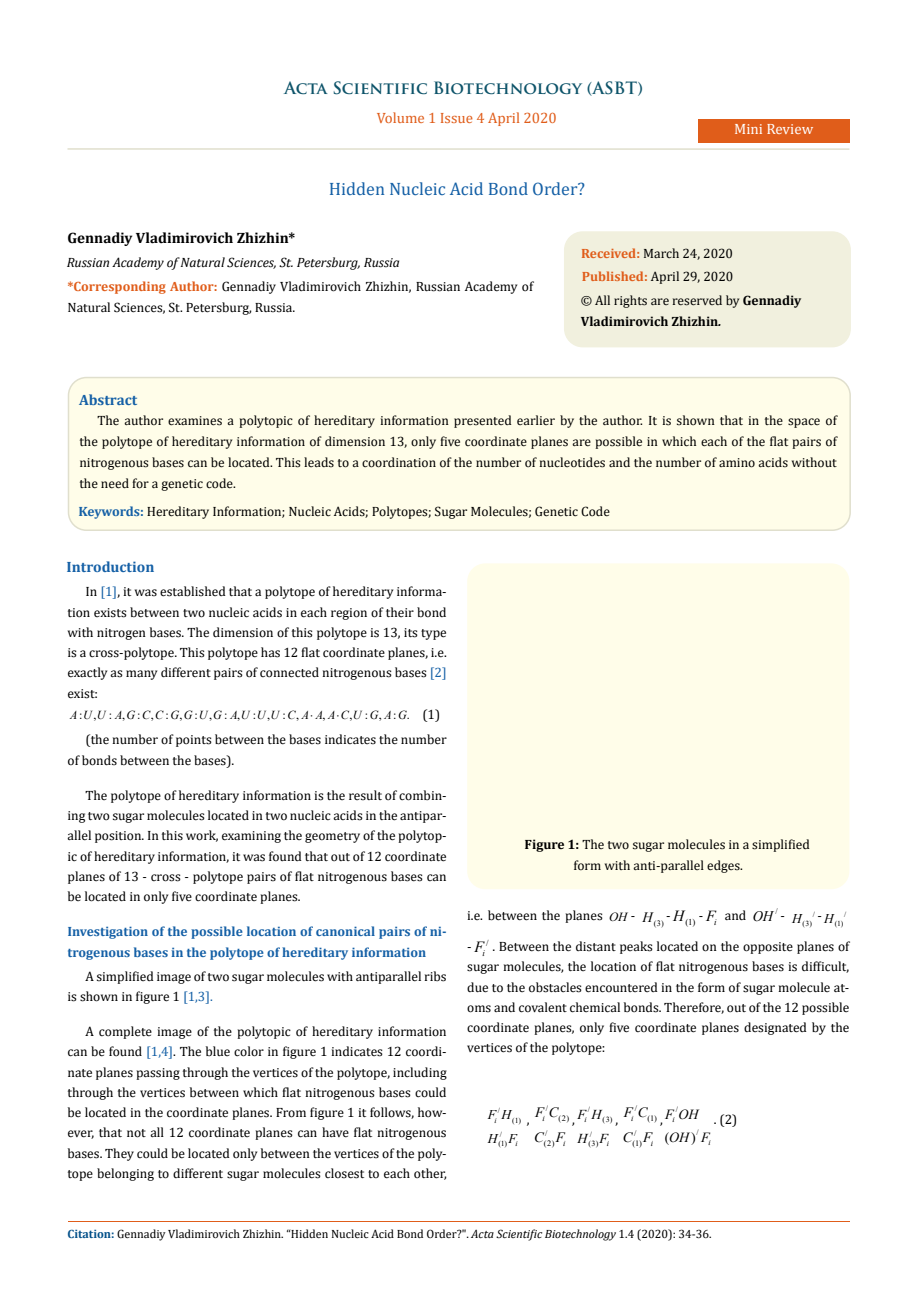
<style>
.page{position:relative;width:917px;height:1314px;background:#fff}
.page>*{position:absolute;margin:0;border:0;box-sizing:border-box;transform-origin:0 0}
.t1{font:18px "Cambria";color:#1560a6}
.t2{font:700 16.5px "Trajan Pro";color:#0e546a}
.t3{font:700 15px "Cambria";color:#000}
.t4{font:15px "Cambria";color:#e05d1a}
.t5{font:700 15px "Cambria";color:#1560a6}
.t6{font:15px "Cambria";color:#fff}
.t7{font:italic 14.25px/25.2px "Times New Roman";color:#000}
.t8{font:italic 14.1px/25px "Times New Roman";color:#000}
.t9{font:italic 13.95px "Times New Roman";color:#000}
.t10{font:13.95px "Times New Roman";color:#000}
.t11{font:13.5px/20.2px "Cambria";color:#000;text-align:justify}
.t12{font:italic 13.5px/24.6px "Cambria";color:#000}
.t13{font:700 13.5px/20.2px "Cambria";color:#1560a6}
.t14{font:700 13.5px "Cambria";color:#000}
.t15{font:italic 13.5px/24px "Times New Roman";color:#000}
.t16{font:italic 13.35px/23.5px "Times New Roman";color:#000}
.t17{font:italic 12.15px "Times New Roman";letter-spacing:.435em;color:#000}
.t18{font:12.15px "Times New Roman";color:#000}
.t19{font:12px "Cambria";color:#000}
.t20{font:8.4px "Times New Roman";color:#000}
.t21{font:8.25px/10.1px "Times New Roman";color:#000}
.t22{font:italic 8.25px "Times New Roman";color:#000}
.t23{font:8.1px "Times New Roman";color:#000}
.t24{font:italic 8.1px "Times New Roman";color:#000}
.t25{font:7.8px/9.6px "Times New Roman";color:#000}
.t26{font:italic 7.8px "Times New Roman";color:#000}
.t27{font:7.65px/9.4px "Times New Roman";color:#000}
.t28{font:italic 7.65px "Times New Roman";color:#000}
.s1{font-weight:700;font-style:normal;color:#e05d1a}
.s2{font-style:normal}
.s3{font-weight:700;color:#e05d1a}
.s4{font-weight:700}
.s5{font-style:italic}
.s6{font-weight:700;color:#1560a6}
.s7{color:#1560a6}
.s8{font-family:"Times New Roman";font-style:italic;font-size:14.25px}
.s9{font-family:"Times New Roman";font-style:italic;font-size:15.45px}
.s10{font-family:"Times New Roman";font-style:italic;font-size:15.3px}
.s11{font-family:"Times New Roman";font-style:italic;font-size:14.55px}
.s12{font-weight:700;color:#035089}
</style>
<div class="page">
<div style="left:698px;top:119px;width:151px;height:23px;background:#e05d1a"></div>
<div style="left:68px;top:378px;width:782px;height:152px;background:#fffde9;border-radius:18px"></div>
<div style="left:68px;top:377px;width:782px;height:154px;border:2px solid #e0dfcd;border-radius:18px"></div>
<div style="left:564px;top:232px;width:286px;height:115px;background:#f1f0de;border-radius:18px"></div>
<div style="left:564px;top:231px;width:286px;height:116px;border:2px solid #f1f0de;border-radius:18px"></div>
<div style="left:467px;top:563px;width:382px;height:326px;background:#fffde9;border-radius:18px"></div>
<hr style="left:67px;top:148px;width:782px;height:2px;background:#e0dfcd">
<hr style="left:68px;top:1221px;width:781px;height:1px;background:#e05d1a">
<p class="t2" style="left:284px;top:77px;width:360px">Acta Scientific Biotechnology (ASBT)</p>
<p class="t4" style="left:376px;top:109px;width:182px">Volume 1 Issue 4 April 2020</p>
<h1 class="t1" style="left:329px;top:179px;width:258px">Hidden Nucleic Acid Bond Order?</h1>
<p class="t6" style="left:734px;top:120px;width:81px">Mini Review</p>
<p class="t3" style="left:68px;top:227px;width:229px">Gennadiy Vladimirovich Zhizhin*</p>
<p class="t12" style="left:67px;top:249px;width:468px">Russian Academy of Natural Sciences, St. Petersburg, Russia<br><span class="s1">*Corresponding Author:</span> <span class="s2">Gennadiy Vladimirovich Zhizhin, Russian Academy of</span></p>
<p class="t11" style="left:67px;top:298px;width:229px">Natural Sciences, St. Petersburg, Russia.</p>
<p class="t5" style="left:79px;top:389px;width:60px">Abstract</p>
<p class="t11" style="left:580px;top:241px;width:222px;line-height:23.5px;text-align:left"><span class="s3">Received:</span> March 24, 2020<br><span class="s3">Published:</span> April 29, 2020<br>© All rights are reserved by <span class="s4">Gennadiy</span></p>
<p class="t14" style="left:580px;top:312px;width:142px">Vladimirovich Zhizhin<span class="s5">.</span></p>
<p class="t11" style="left:79px;top:410px;width:759px;line-height:21px;text-indent:18px">The author examines a polytopic of hereditary information presented earlier by the author. It is shown that in the space of the polytope of hereditary information of dimension 13, only five coordinate planes are possible in which each of the flat pairs of nitrogenous bases can be located. This leads to a coordination of the number of nucleotides and the number of amino acids without the need for a genetic code.</p>
<p class="t11" style="left:78px;top:501px;width:533px"><span class="s6">Keywords:</span> Hereditary Information; Nucleic Acids; Polytopes; Sugar Molecules; Genetic Code</p>
<p class="t5" style="left:67px;top:556px;width:89px">Introduction</p>
<p class="t11" style="left:67px;top:582px;width:381px;text-indent:18px">In <span class="s7">[1]</span>, it was established that a polytope of hereditary informa&shy;tion exists between two nucleic acids in each region of their bond with nitrogen bases. The dimension of this polytope is 13, its type is a cross-polytope. This polytope has 12 flat coordinate planes, i.e. exactly as many different pairs of connected nitrogenous bases <span class="s7">[2] </span>exist:</p>
<p class="t17" style="left:70px;top:707px;width:338px">AUU AGCC GGUG AU UU CAAACU GAG</p>
<p class="t11" style="left:85px;top:702px;width:363px;line-height:25.3px;text-indent:337px">(1) (the number of points between the bases indicates the number</p>
<p class="t11" style="left:67px;top:750px;width:168px">of bonds between the bases).</p>
<p class="t11" style="left:67px;top:785px;width:381px;text-indent:18px">The polytope of hereditary information is the result of combin&shy;ing two sugar molecules located in two nucleic acids in the antipar&shy;allel position. In this work, examining the geometry of the polytop&shy;ic of hereditary information, it was found that out of 12 coordinate planes of 13 - cross - polytope pairs of flat nitrogenous bases can be located in only five coordinate planes.</p>
<p class="t13" style="left:67px;top:921px;width:381px">Investigation of the possible location of canonical pairs of ni&shy;trogenous bases in the polytope of hereditary information</p>
<p class="t11" style="left:67px;top:966px;width:381px;text-indent:18px">A simplified image of two sugar molecules with antiparallel ribs is shown in figure 1 <span class="s7">[1,3].</span></p>
<p class="t11" style="left:67px;top:1021px;width:381px;text-indent:18px">A complete image of the polytopic of hereditary information can be found <span class="s7">[1,4]</span>. The blue color in figure 1 indicates 12 coordi&shy;nate planes passing through the vertices of the polytope, including through the vertices between which flat nitrogenous bases could be located in the coordinate planes. From figure 1 it follows, how&shy;ever, that not all 12 coordinate planes can have flat nitrogenous bases. They could be located only between the vertices of the poly&shy;tope belonging to different sugar molecules closest to each other,</p>
<p class="t18" style="left:79px;top:707px;width:221px">:, :,:,:,:,:, :, :,</p>
<p class="t18" style="left:322px;top:707px;width:5px">,</p>
<p class="t18" style="left:349px;top:707px;width:62px">, :,:.</p>
<p class="t11" style="left:573px;top:834px;width:238px;line-height:21px;text-indent:-49px"><span class="s4">Figure 1:</span> The two sugar molecules in a simplified form with anti-parallel edges.</p>
<p class="t20" style="left:775px;top:906px;width:4px">/</p>
<p class="t11" style="left:467px;top:905px;width:319px">i.e. between the planes <sub>OH</sub> - <span class="s8">H</span><sub>(3)</sub> - <span class="s9">H</span><sub>(1)</sub> - <span class="s10">F</span><sub>i</sub> and <span class="s11">OH</span> -</p>
<p class="t25" style="left:812px;top:909px;width:4px">/</p>
<p class="t25" style="left:792px;top:918px;width:22px"><sup>H</sup>(3)</p>
<p class="t11" style="left:817px;top:905px;width:30px">- <sup>/</sup></p>
<p class="t27" style="left:824px;top:919px;width:20px"><sup>H</sup>(1)</p>
<p class="t11" style="left:467px;top:936px;width:23px">- <sup>/</sup></p>
<p class="t11" style="left:467px;top:936px;width:384px;text-indent:7px"><span class="s9">F</span><sub>i</sub> . Between the distant peaks located on the opposite planes of sugar molecules, the location of flat nitrogenous bases is difficult, due to the obstacles encountered in the form of sugar molecule at&shy;oms and covalent chemical bonds. Therefore, out of the 12 possible coordinate planes, only five coordinate planes designated by the vertices of the polytope:</p>
<p class="t21" style="left:546px;top:1103px;width:4px">/</p>
<p class="t21" style="left:634px;top:1103px;width:4px">/</p>
<p class="t23" style="left:675px;top:1104px;width:4px">/</p>
<p class="t25" style="left:587px;top:1105px;width:4px">/</p>
<p class="t7" style="left:534px;top:1099px;width:32px">F C<br>C F</p>
<p class="t8" style="left:623px;top:1100px;width:31px">F C<br>C F</p>
<p class="t27" style="left:498px;top:1106px;width:4px">/</p>
<p class="t9" style="left:665px;top:1104px;width:35px">F OH</p>
<p class="t15" style="left:577px;top:1102px;width:32px">F H<br>H F</p>
<p class="t16" style="left:487px;top:1103px;width:30px">F H<br>H F</p>
<p class="t11" style="left:526px;top:1109px;width:4px">,</p>
<p class="t11" style="left:713px;top:1109px;width:25px">. (2)</p>
<p class="t21" style="left:558px;top:1113px;width:12px">(2)</p>
<p class="t21" style="left:647px;top:1113px;width:11px">(1)</p>
<p class="t22" style="left:542px;top:1112px;width:4px">i</p>
<p class="t22" style="left:631px;top:1112px;width:4px">i</p>
<p class="t25" style="left:602px;top:1114px;width:12px">(3)</p>
<p class="t26" style="left:584px;top:1114px;width:4px">i</p>
<p class="t24" style="left:672px;top:1114px;width:4px">i</p>
<p class="t27" style="left:512px;top:1115px;width:10px">(1)</p>
<p class="t28" style="left:494px;top:1115px;width:4px">i</p>
<p class="t11" style="left:572px;top:1109px;width:4px">,</p>
<p class="t11" style="left:615px;top:1109px;width:4px">,</p>
<p class="t11" style="left:660px;top:1109px;width:4px">,</p>
<p class="t23" style="left:696px;top:1127px;width:4px">/</p>
<p class="t9" style="left:664px;top:1127px;width:47px"><span class="s2">(</span>OH F</p>
<p class="t21" style="left:543px;top:1128px;width:12px">/ (2)</p>
<p class="t21" style="left:632px;top:1128px;width:11px">/ (1)</p>
<p class="t25" style="left:588px;top:1129px;width:12px">/ (3)</p>
<p class="t27" style="left:498px;top:1129px;width:10px">/ (1)</p>
<p class="t10" style="left:691px;top:1127px;width:6px">)</p>
<p class="t24" style="left:708px;top:1137px;width:4px">i</p>
<p class="t22" style="left:563px;top:1137px;width:4px">i</p>
<p class="t22" style="left:650px;top:1137px;width:4px">i</p>
<p class="t26" style="left:606px;top:1138px;width:4px">i</p>
<p class="t28" style="left:515px;top:1138px;width:4px">i</p>
<p class="t19" style="left:68px;top:1226px;width:645px"><span class="s12">Citation:</span> Gennadiy Vladimirovich Zhizhin. “Hidden Nucleic Acid Bond Order?". <span class="s5">Acta Scientific Biotechnology</span> 1.4 (2020): 34-36.</p>
</div>
